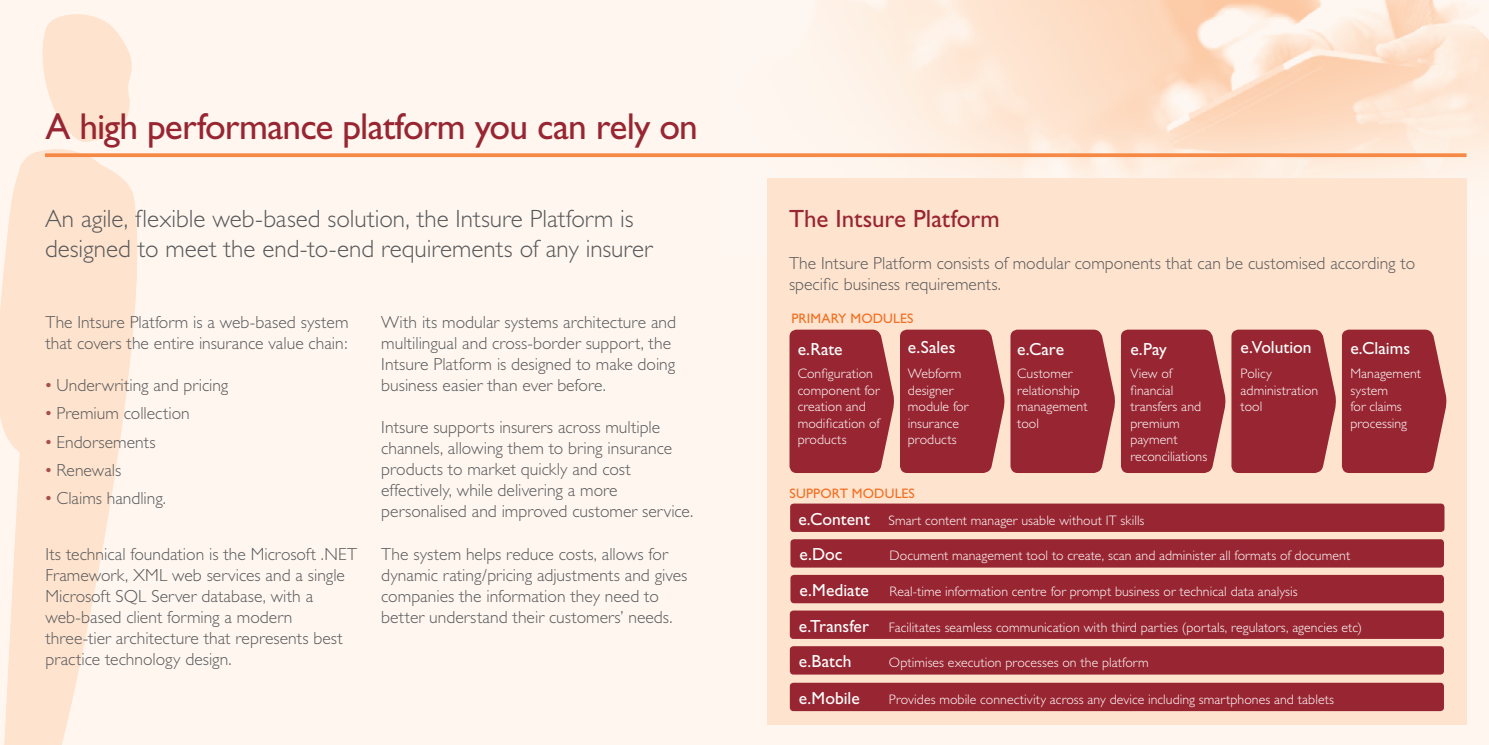
<style>
.page{position:relative;width:1489px;height:745px;background:#fff}
.page>*{position:absolute;margin:0;border:0;box-sizing:border-box;transform-origin:0 0}
.t1{font:37.5px "Gill Sans";letter-spacing:-.025em;color:#982632}
.t2{font:300 25px/30px "Gill Sans";color:#57585a}
.t3{font:25px "Gill Sans";letter-spacing:-.005em;color:#982632}
.t4{font:300 17.5px/21px "Gill Sans";color:#57585a}
.t5{font:17.5px "Gill Sans";color:#fff}
.t6{font:300 13.75px/16.5px "Gill Sans";letter-spacing:.005em;color:#fff}
.t7{font:13.75px "Gill Sans";letter-spacing:.01em;color:#f36e21}
.s1{font-weight:400;color:#a7504a}
.s2{font-weight:400;color:#f36e21}
.s3{font-weight:400;font-size:17.5px}
</style>
<div class="page">
<div style="left:0;top:0;width:1488px;height:744px;background:#fef6ef"></div>
<img style="left:720px;top:0;width:768px;height:255px">
<svg style="left:42px;top:14px;width:156px;height:144px"></svg>
<svg style="left:0;top:148px;width:147px;height:596px"></svg>
<div style="left:767px;top:179px;width:699px;height:545px;background:#fee3ce"></div>
<svg style="left:45px;top:153px;width:1421px;height:4px;fill:#f68945"></svg>
<svg style="left:789px;top:329px;width:105px;height:143px"></svg>
<svg style="left:900px;top:329px;width:546px;height:143px"></svg>
<div style="left:790px;top:503px;width:654px;height:28px;background:#982632;border-radius:4px"></div>
<div style="left:790px;top:539px;width:653px;height:28px;background:#982632;border-radius:4px"></div>
<div style="left:790px;top:574px;width:653px;height:29px;background:#982632;border-radius:4px"></div>
<div style="left:789px;top:610px;width:654px;height:28px;background:#982632;border-radius:4px"></div>
<div style="left:789px;top:645px;width:654px;height:29px;background:#982632;border-radius:4px"></div>
<div style="left:789px;top:682px;width:654px;height:28px;background:#982632;border-radius:4px"></div>
<h1 class="t1" style="left:45px;top:105px;width:654px">A high performance platform you can rely on</h1>
<h2 class="t2" style="left:45px;top:203px;width:609px">An agile, flexible web-based solution, the Intsure Platform is designed to meet the end-to-end requirements of any insurer</h2>
<p class="t4" style="left:45px;top:312px;width:304px">The Intsure Platform is a web-based system that covers the entire insurance value chain:</p>
<p class="t4" style="left:45px;top:375px;width:184px"><span class="s1">•</span> Underwriting and pricing</p>
<p class="t4" style="left:45px;top:403px;width:146px"><span class="s1">•</span> Premium collection</p>
<p class="t4" style="left:45px;top:431px;width:112px"><span class="s1">•</span> Endorsements</p>
<p class="t4" style="left:45px;top:459px;width:77px"><span class="s1">•</span> Renewals</p>
<p class="t4" style="left:45px;top:487px;width:122px"><span class="s1">•</span> Claims handling.</p>
<p class="t4" style="left:45px;top:543px;width:313px">Its technical foundation is the Microsoft .NET Framework, XML web services and a single Microsoft SQL Server database, with a web-based client forming a modern three-tier architecture that represents best practice technology design.</p>
<p class="t4" style="left:381px;top:312px;width:296px">With its modular systems architecture and multilingual and cross-border support, the Intsure Platform is designed to make doing business easier than ever before.</p>
<p class="t4" style="left:381px;top:417px;width:313px">Intsure supports insurers across multiple channels, allowing them to bring insurance products to market quickly and cost effectively, while delivering a more personalised and improved customer service.</p>
<p class="t4" style="left:381px;top:543px;width:308px">The system helps reduce costs, allows for dynamic rating/pricing adjustments and gives companies the information they need to better understand their customers’ needs.</p>
<h2 class="t3" style="left:789px;top:204px;width:212px">The Intsure Platform</h2>
<p class="t4" style="left:789px;top:252px;width:627px">The Intsure Platform consists of modular components that can be customised according to specific business requirements.</p>
<p class="t7" style="left:791px;top:310px;width:124px">PRIMARY MODULES</p>
<p class="t5" style="left:797px;top:338px;width:46px">e.Rate</p>
<p class="t5" style="left:907px;top:337px;width:49px">e.Sales</p>
<p class="t5" style="left:1017px;top:338px;width:48px">e.Care</p>
<p class="t5" style="left:1130px;top:338px;width:38px">e.Pay</p>
<p class="t5" style="left:1240px;top:337px;width:72px">e.Volution</p>
<p class="t5" style="left:1350px;top:337px;width:61px">e.Claims</p>
<p class="t6" style="left:797px;top:365px;width:84px">Configuration component for creation and modification of products</p>
<p class="t6" style="left:907px;top:365px;width:62px">Webform designer module for insurance products</p>
<p class="t6" style="left:1017px;top:365px;width:72px">Customer relationship management tool</p>
<p class="t6" style="left:1130px;top:365px;width:78px">View of financial transfers and premium payment reconciliations</p>
<p class="t6" style="left:1240px;top:365px;width:79px">Policy administration tool</p>
<p class="t6" style="left:1350px;top:365px;width:72px">Management system<br>for claims processing</p>
<p class="t6" style="left:798px;top:480px;width:347px;line-height:26.4px;text-indent:-9px"><span class="s2">SUPPORT MODULES<br></span><span class="s3">e.Content</span> Smart content manager usable without IT skills</p>
<p class="t5" style="left:799px;top:544px;width:45px">e.Doc</p>
<p class="t6" style="left:889px;top:547px;width:462px">Document management tool to create, scan and administer all formats of document</p>
<p class="t6" style="left:799px;top:582px;width:499px"><span class="s3">e.Mediate</span> Real-time information centre for prompt business or technical data analysis</p>
<p class="t6" style="left:798px;top:618px;width:564px"><span class="s3">e.Transfer</span> Facilitates seamless communication with third parties (portals, regulators, agencies etc)</p>
<p class="t5" style="left:798px;top:651px;width:54px">e.Batch</p>
<p class="t6" style="left:888px;top:654px;width:261px">Optimises execution processes on the platform</p>
<p class="t5" style="left:798px;top:687px;width:62px">e.Mobile</p>
<p class="t6" style="left:888px;top:690px;width:446px">Provides mobile connectivity across any device including smartphones and tablets</p>
</div>
